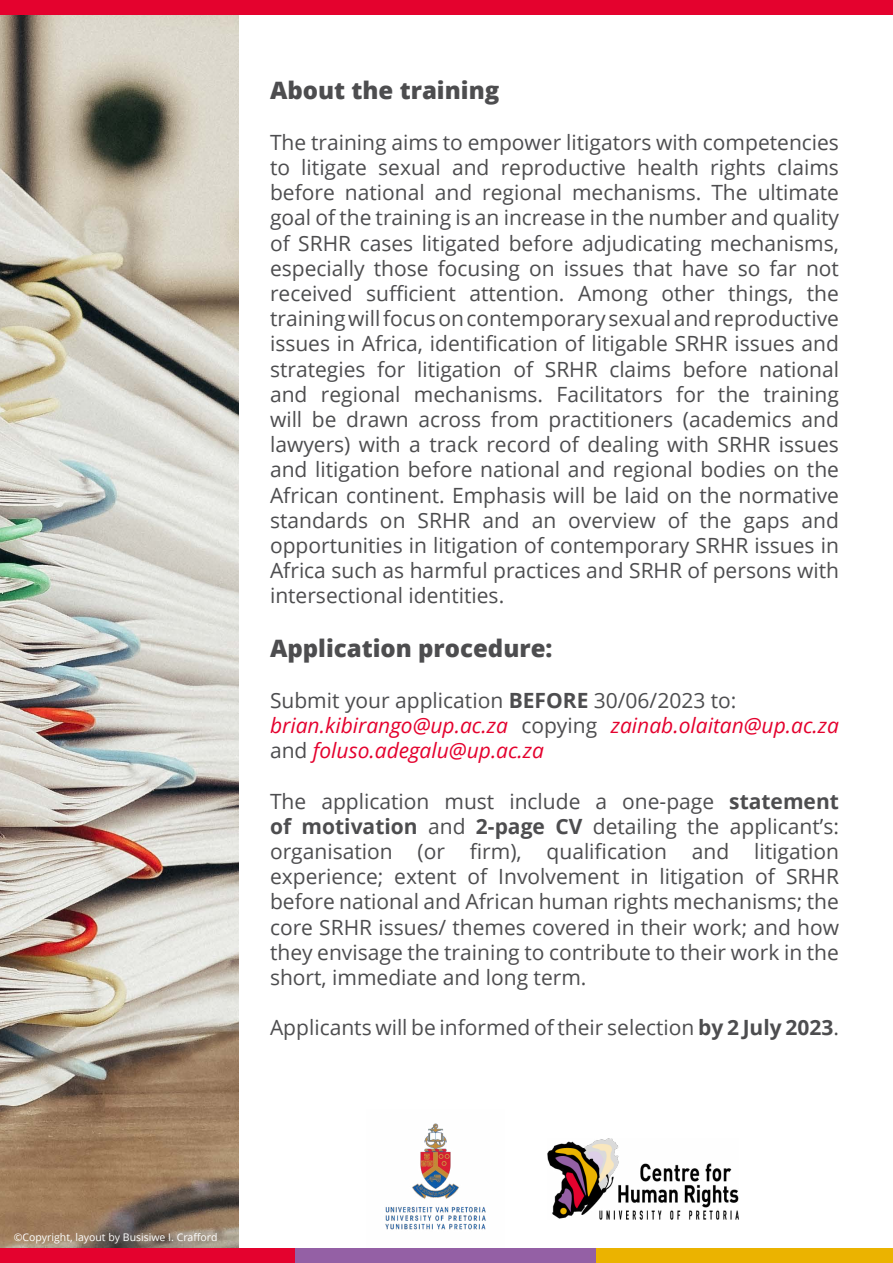
<style>
.page{position:relative;width:893px;height:1263px;background:#fff}
.page>*{position:absolute;margin:0;border:0;box-sizing:border-box;transform-origin:0 0}
.t1{font:800 24px "Open Sans";color:#4d4d4f}
.t2{font:21px/25.2px "Open Sans";color:#4d4d4f;text-align:justify}
.t3{font:italic 21px/25.2px "Open Sans";color:#e4022e}
.t4{font:10.5px "Open Sans";color:#fff}
.s1{font-style:normal;color:#4d4d4f}
.s2{font-weight:700;font-style:normal;color:#4d4d4f}
.s3{font-weight:700}
</style>
<div class="page">
<img style="left:0;top:15px;width:238px;height:1233px">
<img style="left:385px;top:1123px;width:101px;height:107px">
<img style="left:547px;top:1138px;width:191px;height:81px">
<div style="left:0;top:1248px;width:296px;height:15px;background:#e4022e"></div>
<div style="left:295px;top:1248px;width:302px;height:15px;background:#9460a5"></div>
<div style="left:597px;top:1248px;width:296px;height:15px;background:#ebb300"></div>
<div style="left:0;top:0;width:893px;height:15px;background:#e4022e"></div>
<p class="t1" style="left:270px;top:72px;width:231px">About the training</p>
<p class="t2" style="left:270px;top:129px;width:570px">The training aims to empower litigators with competencies to litigate sexual and reproductive health rights claims before national and regional mechanisms. The ultimate goal of the training is an increase in the number and quality of SRHR cases litigated before adjudicating mechanisms, especially those focusing on issues that have so far not received sufficient attention. Among other things, the training will focus on contemporary sexual and reproductive issues in Africa, identification of litigable SRHR issues and strategies for litigation of SRHR claims before national and regional mechanisms. Facilitators for the training will be drawn across from practitioners (academics and lawyers) with a track record of dealing with SRHR issues and litigation before national and regional bodies on the African continent. Emphasis will be laid on the normative standards on SRHR and an overview of the gaps and opportunities in litigation of contemporary SRHR issues in Africa such as harmful practices and SRHR of persons with intersectional identities.</p>
<p class="t1" style="left:270px;top:630px;width:284px">Application procedure:</p>
<p class="t3" style="left:270px;top:687px;width:570px"><span class="s1">Submit your application</span> <span class="s2">BEFORE</span> <span class="s1">30/06/2023 to: </span>brian.kibirango@up.ac.za <span class="s1">copying</span> zainab.olaitan@up.ac.za <span class="s1">and</span> foluso.adegalu@up.ac.za</p>
<p class="t2" style="left:270px;top:788px;width:570px">The application must include a one-page <span class="s3">statement of motivation</span> and <span class="s3">2-page CV</span> detailing the applicant’s: organisation (or firm), qualification and litigation experience; extent of Involvement in litigation of SRHR before national and African human rights mechanisms; the core SRHR issues/ themes covered in their work; and how they envisage the training to contribute to their work in the short, immediate and long term.</p>
<p class="t2" style="left:270px;top:1015px;width:570px">Applicants will be informed of their selection <span class="s3">by 2 July 2023</span>.</p>
<p class="t4" style="left:14px;top:1230px;width:205px">©Copyright, layout by Busisiwe I. Crafford</p>
</div>
